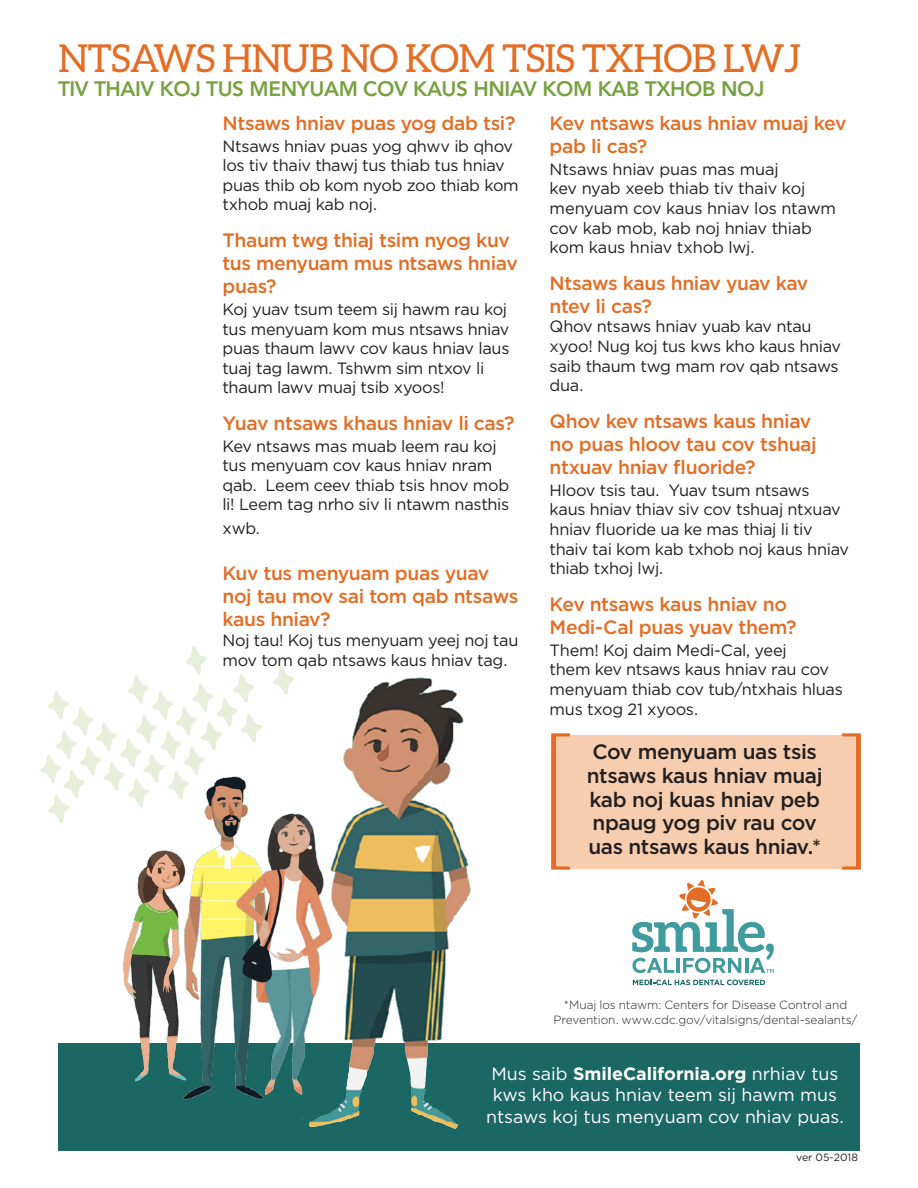
<style>
.page{position:relative;width:918px;height:1188px;background:#fff}
.page>*{position:absolute;margin:0;border:0;box-sizing:border-box;transform-origin:0 0}
.t1{font:38.55px "Aleo";letter-spacing:-.02em;color:#e36d24}
.t2{font:500 20.85px/23.7px "Gotham";letter-spacing:-.02em;color:#231f20}
.t3{font:800 20.85px "Avenir";letter-spacing:-.02em;color:#76a240}
.t4{font:500 19.35px/23.1px "Gotham";letter-spacing:-.02em;color:#e36d24}
.t5{font:17.85px/21.5px "Gotham";color:#fff;text-align:center}
.t6{font:16.35px/19.6px "Gotham";letter-spacing:-.02em;color:#231f20}
.t7{font:300 11.85px/14.2px "Gotham";letter-spacing:-.005em;color:#231f20;text-align:center}
.t8{font:10.5px "Gotham";color:#231f20}
.s1{font-weight:700}
</style>
<div class="page">
<svg style="left:40px;top:646px;width:254px;height:177px"></svg>
<svg style="left:633px;top:980px;width:132px;height:5px"></svg>
<svg style="left:632px;top:880px;width:142px;height:93px"></svg>
<div style="left:58px;top:1043px;width:802px;height:107px;background:#1a6763"></div>
<img style="left:123px;top:850px;width:53px;height:232px">
<img style="left:176px;top:771px;width:99px;height:329px">
<img style="left:234px;top:808px;width:69px;height:292px">
<div style="left:551px;top:735px;width:309px;height:133px;background:#f6cdae"></div>
<svg style="left:551px;top:733px;width:19px;height:137px"></svg>
<img style="left:303px;top:677px;width:168px;height:452px">
<svg style="left:842px;top:733px;width:19px;height:137px"></svg>
<p class="t1" style="left:58px;top:37px;width:744px">NTSAWS HNUB NO KOM TSIS TXHOB LWJ</p>
<p class="t3" style="left:58px;top:76px;width:708px">TIV THAIV KOJ TUS MENYUAM COV KAUS HNIAV KOM KAB TXHOB NOJ</p>
<p class="t4" style="left:222px;top:111px;width:295px">Ntsaws hniav puas yog dab tsi?</p>
<p class="t6" style="left:222px;top:136px;width:298px">Ntsaws hniav puas yog qhwv ib qhov los tiv thaiv thawj tus thiab tus hniav puas thib ob kom nyob zoo thiab kom txhob muaj kab noj.</p>
<p class="t4" style="left:222px;top:228px;width:297px">Thaum twg thiaj tsim nyog kuv tus menyuam mus ntsaws hniav puas?</p>
<p class="t6" style="left:222px;top:299px;width:289px">Koj yuav tsum teem sij hawm rau koj tus menyuam kom mus ntsaws hniav puas thaum lawv cov kaus hniav laus tuaj tag lawm. Tshwm sim ntxov li thaum lawv muaj tsib xyoos!</p>
<p class="t4" style="left:222px;top:411px;width:294px">Yuav ntsaws khaus hniav li cas?</p>
<p class="t6" style="left:222px;top:436px;width:288px">Kev ntsaws mas muab leem rau koj tus menyuam cov kaus hniav nram qab. Leem ceev thiab tsis hnov mob li! Leem tag nrho siv li ntawm nasthis</p>
<p class="t6" style="left:222px;top:518px;width:39px">xwb.</p>
<p class="t4" style="left:222px;top:561px;width:297px">Kuv tus menyuam puas yuav noj tau mov sai tom qab ntsaws kaus hniav?</p>
<p class="t6" style="left:222px;top:630px;width:298px">Noj tau! Koj tus menyuam yeej noj tau mov tom qab ntsaws kaus hniav tag.</p>
<p class="t4" style="left:550px;top:111px;width:298px">Kev ntsaws kaus hniav muaj kev pab li cas?</p>
<p class="t6" style="left:550px;top:159px;width:288px">Ntsaws hniav puas mas muaj<br>kev nyab xeeb thiab tiv thaiv koj menyuam cov kaus hniav los ntawm cov kab mob, kab noj hniav thiab kom kaus hniav txhob lwj.</p>
<p class="t4" style="left:550px;top:271px;width:260px">Ntsaws kaus hniav yuav kav ntev li cas?</p>
<p class="t6" style="left:550px;top:317px;width:293px">Qhov ntsaws hniav yuab kav ntau xyoo! Nug koj tus kws kho kaus hniav saib thaum twg mam rov qab ntsaws dua.</p>
<p class="t4" style="left:550px;top:409px;width:269px">Qhov kev ntsaws kaus hniav no puas hloov tau cov tshuaj ntxuav hniav fluoride?</p>
<p class="t6" style="left:550px;top:480px;width:301px">Hloov tsis tau. Yuav tsum ntsaws kaus hniav thiav siv cov tshuaj ntxuav hniav fluoride ua ke mas thiaj li tiv thaiv tai kom kab txhob noj kaus hniav thiab txhoj lwj.</p>
<p class="t4" style="left:550px;top:592px;width:249px">Kev ntsaws kaus hniav no<br>Medi-Cal puas yuav them?</p>
<p class="t6" style="left:550px;top:640px;width:295px">Them! Koj daim Medi-Cal, yeej<br>them kev ntsaws kaus hniav rau cov menyuam thiab cov tub/ntxhais hluas mus txog 21 xyoos.</p>
<p class="t2" style="left:587px;top:740px;width:237px">Cov menyuam uas tsis ntsaws kaus hniav muaj kab noj kuas hniav peb npaug yog piv rau cov uas ntsaws kaus hniav.*</p>
<p class="t7" style="left:554px;top:998px;width:305px">*Muaj los ntawm: Centers for Disease Control and<br>Prevention. www.cdc.gov/vitalsigns/dental-sealants/</p>
<p class="t5" style="left:486px;top:1063px;width:359px">Mus saib <span class="s1">SmileCalifornia.org</span> nrhiav tus kws kho kaus hniav teem sij hawm mus ntsaws koj tus menyuam cov nhiav puas.</p>
<p class="t8" style="left:796px;top:1151px;width:63px">ver 05-2018</p>
</div>
